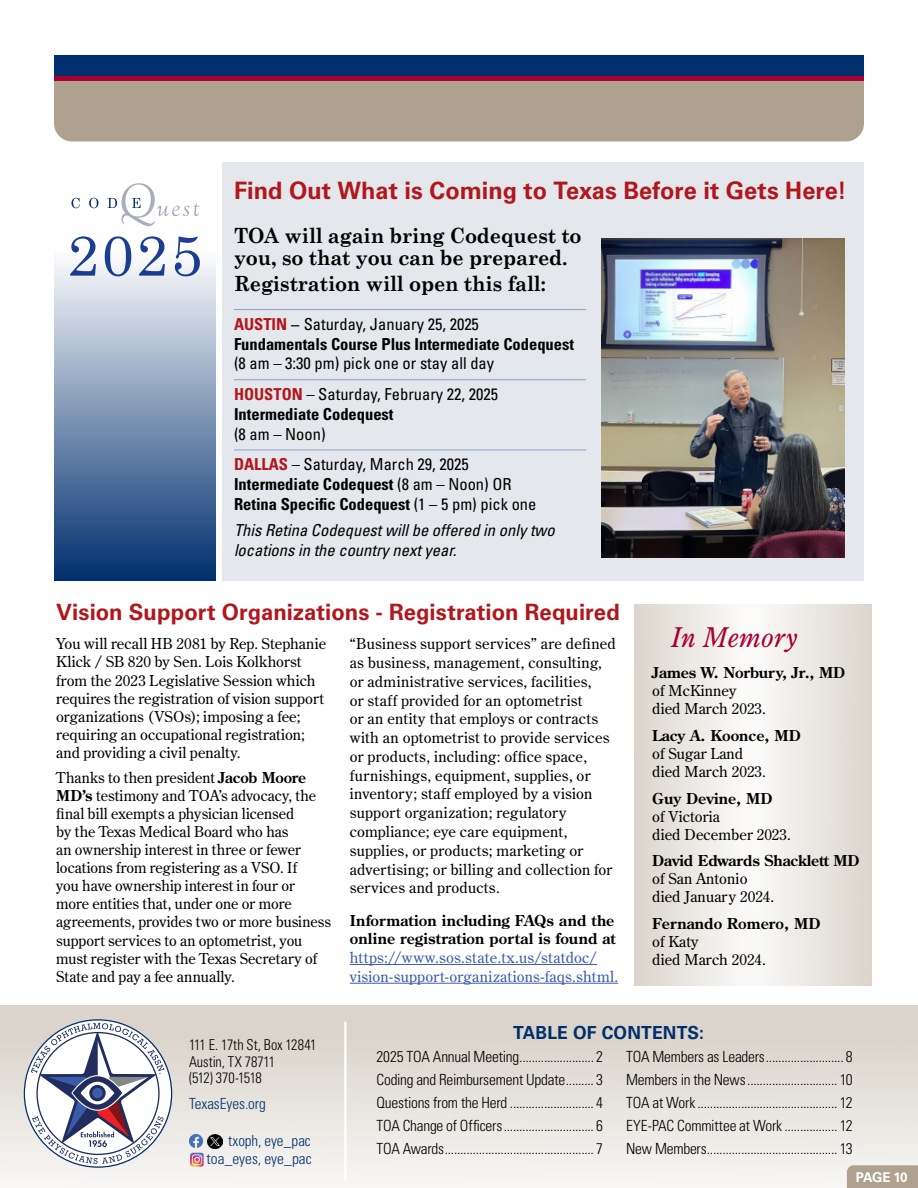
<style>
.page{position:relative;width:918px;height:1188px;background:#fff}
.page>*{position:absolute;margin:0;border:0;box-sizing:border-box;transform-origin:0 0}
.t1{font:italic 27px "Century Old Style Std";color:#a90034}
.t2{font:700 24px "Univers LT Std";letter-spacing:.005em;color:#b1171c}
.t3{font:700 22.5px "Univers LT Std";letter-spacing:.005em;color:#b1171c}
.t4{font:700 21px/22.5px "Century Schoolbook";letter-spacing:-.01em;color:#000;scale:.94 1}
.t5{font:700 18px "Univers LT Std";letter-spacing:.01em;color:#002f6e}
.t6{font:700 condensed 16.5px/19.8px "Univers LT Std";color:#000}
.t7{font:condensed 16.5px/30.6px "Univers LT Std";color:#000}
.t8{font:italic condensed 16.5px/19.8px "Univers LT Std";color:#000}
.t9{font:300 condensed 15.3px "Univers LT Std";letter-spacing:-.015em;color:#000}
.t10{font:300 condensed 15.3px/18.3px "Univers LT Std";color:#002f6e;text-align:right}
.t11{font:15px/18.1px "Century Old Style Std";letter-spacing:.01em;color:#000}
.t12{font:700 15px/18.8px "Century Old Style Std";letter-spacing:.005em;color:#000}
.t13{font:15px/18.8px "Century Old Style Std";letter-spacing:.02em;color:#3c5caa}
.t14{font:300 condensed 15px/16.5px "Univers LT Std";letter-spacing:-.005em;color:#000;scale:.95 1}
.t15{font:700 13.5px "Univers LT Std";letter-spacing:-.04em;color:#fff}
.s1{color:#b1171c}
.s2{font-family:"Century Old Style Std";font-weight:400;font-stretch:normal}
.s3{font-weight:400}
.s4{font-weight:700;color:#b1171c}
.s5{font-weight:700}
</style>
<div class="page">
<div style="left:54px;top:69px;width:810px;height:13px;background:#a90034"></div>
<div style="left:54px;top:55px;width:810px;height:21px;background:#002f6e"></div>
<div style="left:54px;top:81px;width:810px;height:60px;background:#aea18d"></div>
<div style="left:0;top:1005px;width:918px;height:183px;background:linear-gradient(to bottom,#d5cfc5,#f7f6f4)"></div>
<div style="left:847px;top:1165px;width:71px;height:23px;background:#aea18d"></div>
<svg style="left:25px;top:1020px;width:146px;height:147px"></svg>
<hr style="left:344px;top:1022px;width:2px;height:158px;background:#fff">
<img style="left:208px;top:1134px;width:14px;height:15px">
<svg style="left:189px;top:1134px;width:15px;height:33px"></svg>
<div style="left:222px;top:162px;width:642px;height:419px;background:#e4e7eb"></div>
<hr style="left:234px;top:309px;width:352px;height:1px;background:#3c5caa">
<hr style="left:234px;top:379px;width:352px;height:1px;background:#3c5caa">
<hr style="left:234px;top:450px;width:352px;height:1px;background:#3c5caa">
<svg style="left:54px;top:183px;width:162px;height:398px"></svg>
<img style="left:602px;top:238px;width:243px;height:319px">
<hr style="left:350px;top:964px;width:247px;height:1px;background:#3c5caa">
<hr style="left:350px;top:983px;width:268px;height:1px;background:#3c5caa">
<svg style="left:634px;top:604px;width:101px;height:382px"></svg>
<div style="left:742px;top:604px;width:130px;height:382px;background:linear-gradient(to right,#fdfdfd,#dbd6cd)"></div>
<h2 class="t2" style="left:234px;top:176px;width:614px">Find Out What is Coming to Texas Before it Gets Here!</h2>
<h3 class="t4" style="left:234px;top:224px;width:371px">TOA will again bring Codequest to you, so that you can be prepared.</h3>
<h3 class="t4" style="left:234px;top:272px;width:333px">Registration will open this fall:</h3>
<p class="t6" style="left:234px;top:314px;width:342px"><span class="s1">AUSTIN</span> <span class="s2">–</span> <span class="s3">Saturday, January 25, 2025<br></span>Fundamentals Course Plus Intermediate Codequest</p>
<p class="t7" style="left:234px;top:348px;width:266px">(8 am – 3:30 pm) pick one or stay all day<br><span class="s4">HOUSTON</span> – Saturday, February 22, 2025</p>
<p class="t6" style="left:234px;top:404px;width:161px">Intermediate Codequest</p>
<p class="t7" style="left:234px;top:418px;width:236px">(8 am – Noon)<br><span class="s4">DALLAS</span> – Saturday, March 29, 2025</p>
<p class="t6" style="left:234px;top:474px;width:304px">Intermediate Codequest <span class="s3">(8 am – Noon) OR<br></span>Retina Specific Codequest <span class="s3">(1 – 5 pm) pick one</span></p>
<p class="t8" style="left:234px;top:520px;width:322px">This Retina Codequest will be offered in only two locations in the country next year.</p>
<h3 class="t3" style="left:56px;top:599px;width:565px">Vision Support Organizations - Registration Required</h3>
<p class="t11" style="left:56px;top:635px;width:272px">You will recall HB 2081 by Rep. Stephanie Klick / SB 820 by Sen. Lois Kolkhorst from the 2023 Legislative Session which requires the registration of vision support organizations (VSOs); imposing a fee; requiring an occupational registration; and providing a civil penalty.</p>
<p class="t11" style="left:56px;top:768px;width:276px">Thanks to then president <span class="s5">Jacob Moore MD’s</span> testimony and TOA’s advocacy, the final bill exempts a physician licensed<br>by the Texas Medical Board who has<br>an ownership interest in three or fewer locations from registering as a VSO. If<br>you have ownership interest in four or more entities that, under one or more agreements, provides two or more business support services to an optometrist, you must register with the Texas Secretary of State and pay a fee annually.</p>
<p class="t11" style="left:350px;top:634px;width:268px;line-height:18.8px">“Business support services” are defined as business, management, consulting, or administrative services, facilities,<br>or staff provided for an optometrist<br>or an entity that employs or contracts with an optometrist to provide services or products, including: office space, furnishings, equipment, supplies, or inventory; staff employed by a vision support organization; regulatory compliance; eye care equipment, supplies, or products; marketing or advertising; or billing and collection for services and products.</p>
<p class="t12" style="left:350px;top:910px;width:267px">Information including FAQs and the online registration portal is found at</p>
<p class="t13" style="left:350px;top:948px;width:270px">https://www.sos.state.tx.us/statdoc/ vision-support-organizations-faqs.shtml.</p>
<h1 class="t1" style="left:671px;top:620px;width:127px">In Memory</h1>
<p class="t12" style="left:652px;top:663px;width:194px">James W. Norbury, Jr., MD</p>
<p class="t11" style="left:652px;top:682px;width:115px">of McKinney died March 2023.</p>
<p class="t12" style="left:652px;top:726px;width:150px">Lacy A. Koonce, MD</p>
<p class="t11" style="left:652px;top:744px;width:115px">of Sugar Land died March 2023.</p>
<p class="t12" style="left:652px;top:789px;width:122px">Guy Devine, MD</p>
<p class="t11" style="left:652px;top:807px;width:140px">of Victoria<br>died December 2023.</p>
<p class="t12" style="left:652px;top:851px;width:209px">David Edwards Shacklett MD</p>
<p class="t11" style="left:652px;top:870px;width:123px">of San Antonio died January 2024.</p>
<p class="t12" style="left:652px;top:914px;width:170px">Fernando Romero, MD</p>
<p class="t11" style="left:652px;top:932px;width:115px">of Katy<br>died March 2024.</p>
<p class="t14" style="left:189px;top:1037px;width:136px">111 E. 17th St, Box 12841<br>Austin, TX 78711<br>(512) 370-1518</p>
<p class="t10" style="left:189px;top:1095px;width:78px">TexasEyes.org</p>
<p class="t10" style="left:207px;top:1131px;width:107px">txoph, eye_pac toa_eyes, eye_pac</p>
<p class="t5" style="left:513px;top:1022px;width:192px">TABLE OF CONTENTS:</p>
<p class="t9" style="left:376px;top:1048px;width:228px">2025 TOA Annual Meeting........................ 2</p>
<p class="t9" style="left:626px;top:1048px;width:228px">TOA Members as Leaders......................... 8</p>
<p class="t9" style="left:376px;top:1093px;width:228px">Questions from the Herd ........................... 4</p>
<p class="t9" style="left:626px;top:1093px;width:228px">TOA at Work ............................................. 12</p>
<p class="t9" style="left:376px;top:1071px;width:228px">Coding and Reimbursement Update......... 3</p>
<p class="t9" style="left:626px;top:1071px;width:228px">Members in the News............................. 10</p>
<p class="t9" style="left:376px;top:1116px;width:228px">TOA Change of Officers............................. 6</p>
<p class="t9" style="left:626px;top:1116px;width:228px">EYE-PAC Committee at Work ................. 12</p>
<p class="t9" style="left:376px;top:1139px;width:228px">TOA Awards................................................ 7</p>
<p class="t9" style="left:626px;top:1139px;width:228px">New Members.......................................... 13</p>
<p class="t15" style="left:856px;top:1169px;width:53px">PAGE 10</p>
</div>
